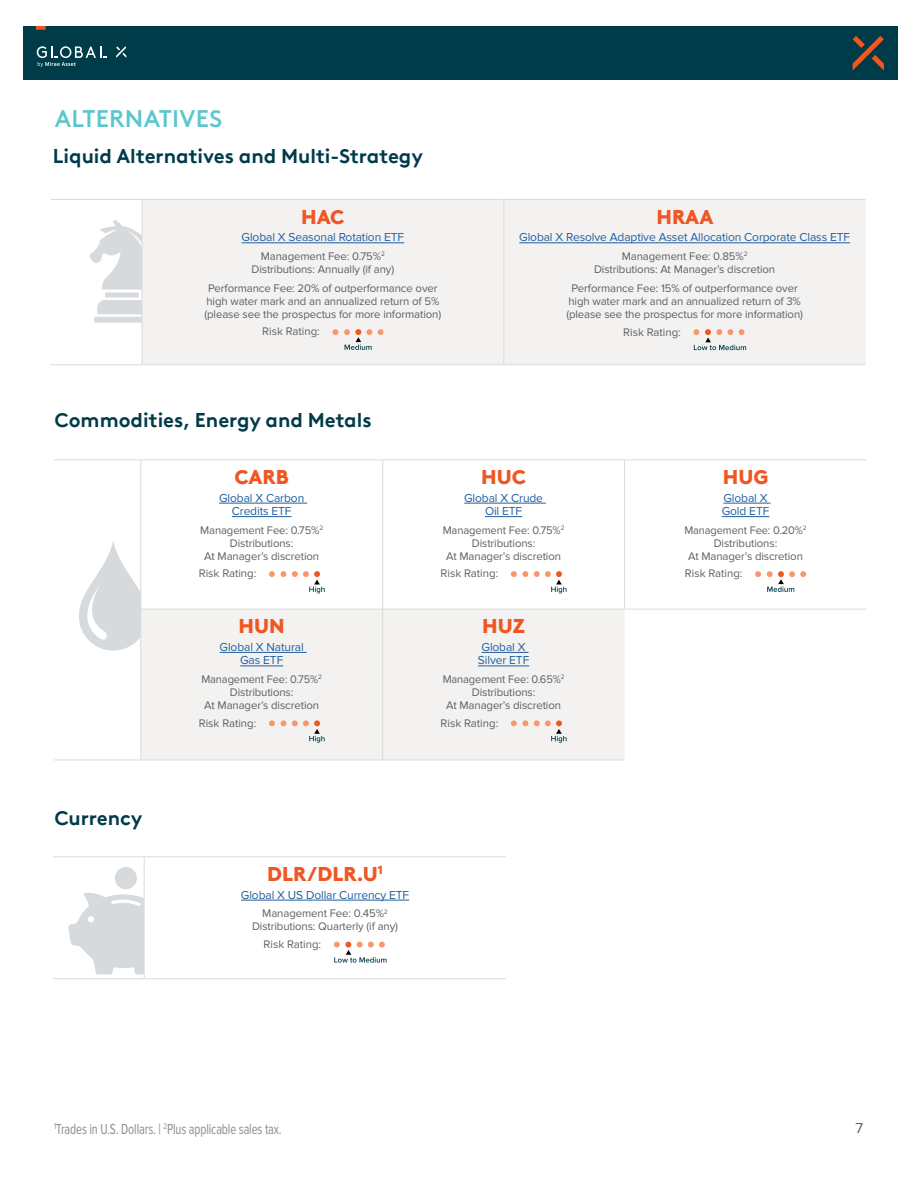
<style>
.page{position:relative;width:918px;height:1188px;background:#fff}
.page>*{position:absolute;margin:0;border:0;box-sizing:border-box;transform-origin:0 0}
.t1{font:500 24px "Brown LLTT";letter-spacing:.01em;color:#5bc6cc}
.t2{font:700 19.95px "Brown LLTT";color:#003b49}
.t3{font:900 19.95px "Brown LLTT";color:#f05622}
.t4{font:15px "Proxima Nova Cond";letter-spacing:-.01em;color:#8e8d8e;scale:.85 1}
.t5{font:15px "Proxima Nova";color:#606061}
.t6{font:12px/13.5px "Proxima Nova";letter-spacing:-.01em;color:#215e9e;text-align:center}
.t7{font:11.4px/12.9px "Proxima Nova";letter-spacing:-.01em;color:#606061;text-align:center}
</style>
<div class="page">
<div style="left:23px;top:26px;width:874px;height:53px;background:#003b49"></div>
<svg style="left:853px;top:36px;width:31px;height:35px"></svg>
<svg style="left:36px;top:26px;width:10px;height:4px"></svg>
<svg style="left:116px;top:46px;width:10px;height:12px"></svg>
<svg style="left:37px;top:46px;width:70px;height:21px"></svg>
<svg style="left:53px;top:857px;width:453px;height:121px"></svg>
<hr style="left:53px;top:856px;width:91px;height:1px;background:#dbdbd9">
<hr style="left:53px;top:978px;width:91px;height:1px;background:#dbdbd9">
<hr style="left:144px;top:856px;width:362px;height:1px;background:#dbdbd9">
<hr style="left:144px;top:857px;width:1px;height:121px;background:#dbdbd9">
<hr style="left:144px;top:978px;width:362px;height:1px;background:#dbdbd9">
<hr style="left:241px;top:900px;width:168px;height:1px;background:#215e9e">
<svg style="left:334px;top:942px;width:53px;height:21px"></svg>
<svg style="left:68px;top:867px;width:76px;height:107px"></svg>
<div style="left:143px;top:200px;width:722px;height:164px;background:#f3f2f1"></div>
<hr style="left:51px;top:199px;width:91px;height:1px;background:#dbdbd9">
<hr style="left:51px;top:364px;width:91px;height:1px;background:#dbdbd9">
<hr style="left:142px;top:199px;width:362px;height:1px;background:#dbdbd9">
<hr style="left:142px;top:200px;width:1px;height:164px;background:#dbdbd9">
<hr style="left:504px;top:199px;width:362px;height:1px;background:#dbdbd9">
<hr style="left:503px;top:200px;width:1px;height:164px;background:#dbdbd9">
<hr style="left:142px;top:364px;width:362px;height:1px;background:#dbdbd9">
<hr style="left:504px;top:364px;width:362px;height:1px;background:#dbdbd9">
<hr style="left:242px;top:243px;width:162px;height:1px;background:#215e9e">
<svg style="left:332px;top:329px;width:6px;height:6px"></svg>
<svg style="left:344px;top:329px;width:28px;height:21px"></svg>
<svg style="left:378px;top:329px;width:6px;height:6px"></svg>
<hr style="left:519px;top:243px;width:331px;height:1px;background:#215e9e">
<svg style="left:693px;top:329px;width:53px;height:21px"></svg>
<svg style="left:54px;top:460px;width:812px;height:300px"></svg>
<div style="left:141px;top:610px;width:484px;height:150px;background:#f3f2f1"></div>
<hr style="left:54px;top:459px;width:86px;height:1px;background:#dbdbd9">
<hr style="left:140px;top:460px;width:1px;height:149px;background:#dbdbd9">
<hr style="left:54px;top:760px;width:86px;height:1px;background:#dbdbd9">
<hr style="left:140px;top:459px;width:243px;height:1px;background:#dbdbd9">
<hr style="left:383px;top:459px;width:242px;height:1px;background:#dbdbd9">
<hr style="left:382px;top:460px;width:1px;height:149px;background:#dbdbd9">
<hr style="left:625px;top:459px;width:242px;height:1px;background:#dbdbd9">
<hr style="left:624px;top:460px;width:1px;height:149px;background:#dbdbd9">
<hr style="left:140px;top:609px;width:243px;height:1px;background:#dbdbd9">
<hr style="left:140px;top:609px;width:1px;height:151px;background:#dbdbd9">
<hr style="left:383px;top:609px;width:242px;height:1px;background:#dbdbd9">
<hr style="left:382px;top:609px;width:1px;height:151px;background:#dbdbd9">
<hr style="left:625px;top:609px;width:242px;height:1px;background:#dbdbd9">
<hr style="left:140px;top:760px;width:243px;height:1px;background:#dbdbd9">
<hr style="left:383px;top:760px;width:242px;height:1px;background:#dbdbd9">
<hr style="left:219px;top:503px;width:88px;height:1px;background:#215e9e">
<hr style="left:232px;top:516px;width:60px;height:1px;background:#215e9e">
<svg style="left:269px;top:571px;width:6px;height:6px"></svg>
<svg style="left:281px;top:571px;width:5px;height:6px"></svg>
<svg style="left:292px;top:571px;width:33px;height:22px"></svg>
<hr style="left:464px;top:503px;width:82px;height:1px;background:#215e9e">
<hr style="left:485px;top:516px;width:37px;height:1px;background:#215e9e">
<svg style="left:511px;top:571px;width:17px;height:6px"></svg>
<svg style="left:534px;top:571px;width:33px;height:22px"></svg>
<hr style="left:723px;top:503px;width:47px;height:1px;background:#215e9e">
<hr style="left:722px;top:516px;width:47px;height:1px;background:#215e9e">
<svg style="left:755px;top:571px;width:6px;height:6px"></svg>
<svg style="left:767px;top:571px;width:39px;height:21px"></svg>
<hr style="left:220px;top:652px;width:87px;height:1px;background:#215e9e">
<hr style="left:240px;top:666px;width:43px;height:1px;background:#215e9e">
<svg style="left:269px;top:720px;width:6px;height:6px"></svg>
<svg style="left:281px;top:720px;width:5px;height:6px"></svg>
<svg style="left:292px;top:720px;width:33px;height:23px"></svg>
<hr style="left:482px;top:652px;width:47px;height:1px;background:#215e9e">
<hr style="left:478px;top:666px;width:51px;height:1px;background:#215e9e">
<svg style="left:511px;top:720px;width:17px;height:6px"></svg>
<svg style="left:534px;top:720px;width:33px;height:23px"></svg>
<svg style="left:90px;top:220px;width:52px;height:103px"></svg>
<svg style="left:79px;top:541px;width:61px;height:110px"></svg>
<h1 class="t1" style="left:55px;top:100px;width:169px">ALTERNATIVES</h1>
<h2 class="t2" style="left:53px;top:141px;width:372px">Liquid Alternatives and Multi-Strategy</h2>
<h2 class="t3" style="left:301px;top:201px;width:45px">HAC</h2>
<p class="t6" style="left:242px;top:231px;width:164px">Global X Seasonal Rotation ETF</p>
<p class="t7" style="left:252px;top:250px;width:144px">Management Fee: 0.75%<sup>2<br></sup>Distributions: Annually (if any)</p>
<p class="t7" style="left:205px;top:282px;width:238px">Performance Fee: 20% of outperformance over high water mark and an annualized return of 5% (please see the prospectus for more information)</p>
<p class="t7" style="left:262px;top:325px;width:59px">Risk Rating:</p>
<h2 class="t3" style="left:656px;top:201px;width:58px">HRAA</h2>
<p class="t6" style="left:519px;top:231px;width:332px">Global X Resolve Adaptive Asset Allocation Corporate Class ETF</p>
<p class="t7" style="left:594px;top:250px;width:183px">Management Fee: 0.85%<sup>2<br></sup>Distributions: At Manager’s discretion</p>
<p class="t7" style="left:566px;top:282px;width:238px">Performance Fee: 15% of outperformance over high water mark and an annualized return of 3% (please see the prospectus for more information)</p>
<p class="t7" style="left:623px;top:326px;width:59px">Risk Rating:</p>
<h2 class="t2" style="left:55px;top:405px;width:318px">Commodities, Energy and Metals</h2>
<h2 class="t3" style="left:234px;top:461px;width:56px">CARB</h2>
<p class="t6" style="left:219px;top:491px;width:87px">Global X Carbon<br>Credits ETF</p>
<p class="t7" style="left:200px;top:524px;width:125px">Management Fee: 0.75%<sup>2<br></sup>Distributions:<br>At Manager’s discretion</p>
<p class="t7" style="left:199px;top:567px;width:59px">Risk Rating:</p>
<h2 class="t2" style="left:54px;top:802px;width:89px">Currency</h2>
<h2 class="t3" style="left:239px;top:611px;width:48px">HUN</h2>
<p class="t6" style="left:220px;top:640px;width:86px">Global X Natural<br>Gas ETF</p>
<p class="t7" style="left:201px;top:673px;width:122px">Management Fee: 0.75%<sup>2<br></sup>Distributions:<br>At Manager’s discretion</p>
<p class="t7" style="left:199px;top:717px;width:59px">Risk Rating:</p>
<h2 class="t3" style="left:267px;top:858px;width:117px">DLR/DLR.U<sup>1</sup></h2>
<p class="t6" style="left:241px;top:888px;width:170px">Global X US Dollar Currency ETF</p>
<p class="t7" style="left:252px;top:908px;width:147px">Management Fee: 0.45%<sup>2<br></sup>Distributions: Quarterly (if any)</p>
<p class="t7" style="left:264px;top:938px;width:59px">Risk Rating:</p>
<h2 class="t3" style="left:481px;top:461px;width:46px">HUC</h2>
<p class="t6" style="left:464px;top:491px;width:80px">Global X Crude<br>Oil ETF</p>
<p class="t7" style="left:443px;top:524px;width:123px">Management Fee: 0.75%<sup>2<br></sup>Distributions:<br>At Manager’s discretion</p>
<p class="t7" style="left:441px;top:567px;width:59px">Risk Rating:</p>
<h2 class="t3" style="left:482px;top:611px;width:44px">HUZ</h2>
<p class="t6" style="left:478px;top:640px;width:53px;text-align:left">Global X<br>Silver ETF</p>
<p class="t7" style="left:443px;top:673px;width:123px">Management Fee: 0.65%<sup>2<br></sup>Distributions:<br>At Manager’s discretion</p>
<p class="t7" style="left:441px;top:717px;width:59px">Risk Rating:</p>
<h3 class="t4" style="left:54px;top:1121px;width:270px"><sup>1</sup>Trades in U.S. Dollars. | <sup>2</sup>Plus applicable sales tax.</h3>
<h2 class="t3" style="left:723px;top:461px;width:47px">HUG</h2>
<p class="t6" style="left:722px;top:491px;width:49px;text-align:left">Global X<br>Gold ETF</p>
<p class="t7" style="left:684px;top:524px;width:124px">Management Fee: 0.20%<sup>2<br></sup>Distributions:<br>At Manager’s discretion</p>
<p class="t7" style="left:685px;top:567px;width:59px">Risk Rating:</p>
<h3 class="t5" style="left:856px;top:1120px;width:9px">7</h3>
</div>
